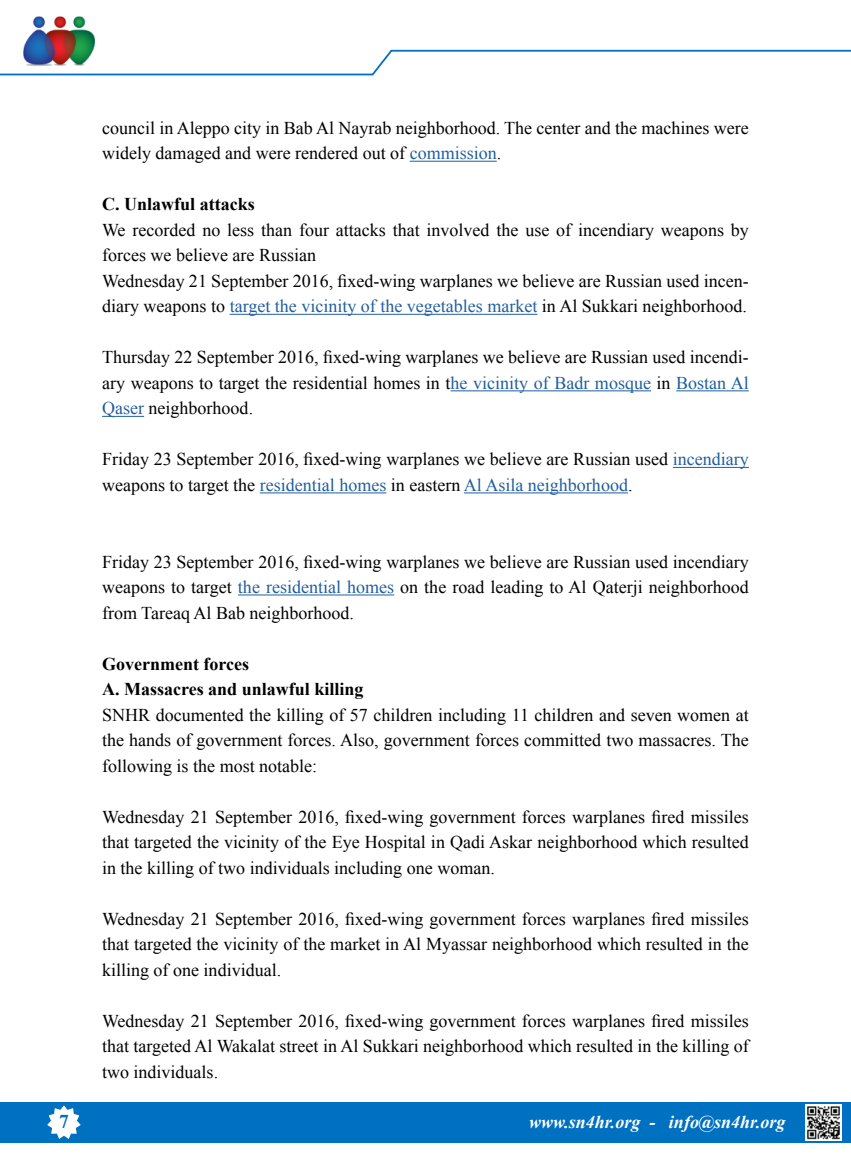
<style>
.page{position:relative;width:851px;height:1170px;background:#fff}
.page>*{position:absolute;margin:0;border:0;box-sizing:border-box;transform-origin:0 0}
.t1{font:700 19.5px "Times New Roman";color:#0070c0}
.t2{font:18px/25.5px "Times New Roman";color:#000;text-align:justify}
.t3{font:700 18px/25.5px "Times New Roman";color:#000}
.t4{font:italic 700 18px "Times New Roman";color:#fff}
.s1{color:#215e9e}
</style>
<div class="page">
<img style="left:23px;top:16px;width:72px;height:33px">
<div style="left:0;top:1101px;width:850px;height:41px;background:#0070c0"></div>
<svg style="left:44px;top:1101px;width:40px;height:38px"></svg>
<svg style="left:0;top:49px;width:850px;height:27px"></svg>
<img style="left:805px;top:1104px;width:36px;height:36px">
<hr style="left:409px;top:161px;width:87px;height:1px;background:#215e9e">
<hr style="left:230px;top:314px;width:307px;height:1px;background:#215e9e">
<hr style="left:450px;top:390px;width:201px;height:1px;background:#215e9e">
<hr style="left:676px;top:390px;width:72px;height:1px;background:#215e9e">
<hr style="left:102px;top:416px;width:42px;height:1px;background:#215e9e">
<hr style="left:672px;top:467px;width:76px;height:1px;background:#215e9e">
<hr style="left:260px;top:492px;width:126px;height:1px;background:#215e9e">
<hr style="left:464px;top:492px;width:164px;height:1px;background:#215e9e">
<hr style="left:238px;top:594px;width:156px;height:1px;background:#215e9e">
<p class="t1" style="left:59px;top:1107px;width:11px">7</p>
<p class="t2" style="left:102px;top:115px;width:648px">council in Aleppo city in Bab Al Nayrab neighborhood. The center and the machines were widely damaged and were rendered out of <span class="s1">commission</span>.</p>
<p class="t3" style="left:102px;top:191px;width:154px">C. Unlawful attacks</p>
<p class="t2" style="left:102px;top:217px;width:648px">We recorded no less than four attacks that involved the use of incendiary weapons by forces we believe are Russian</p>
<p class="t2" style="left:102px;top:293px;width:646px">diary weapons to <span class="s1">target the vicinity of the vegetables market</span> in Al Sukkari neighborhood.</p>
<p class="t2" style="left:102px;top:268px;width:648px">Wednesday 21 September 2016, fixed-wing warplanes we believe are Russian used incen-</p>
<p class="t2" style="left:102px;top:344px;width:648px">Thursday 22 September 2016, fixed-wing warplanes we believe are Russian used incendi-</p>
<p class="t2" style="left:102px;top:395px;width:152px"><span class="s1">Qaser</span> neighborhood.</p>
<p class="t2" style="left:102px;top:446px;width:648px">Friday 23 September 2016, fixed-wing warplanes we believe are Russian used <span class="s1">incendiary </span>weapons to target the <span class="s1">residential homes</span> in eastern <span class="s1">Al Asila neighborhood</span>.</p>
<p class="t2" style="left:102px;top:370px;width:648px">ary weapons to target the residential homes in t<span class="s1">he vicinity of Badr mosque</span> in <span class="s1">Bostan Al</span></p>
<p class="t2" style="left:102px;top:548px;width:648px">Friday 23 September 2016, fixed-wing warplanes we believe are Russian used incendiary weapons to target <span class="s1">the residential homes</span> on the road leading to Al Qaterji neighborhood from Tareaq Al Bab neighborhood.</p>
<p class="t3" style="left:102px;top:650px;width:263px">Government forces<br>A. Massacres and unlawful killing</p>
<p class="t2" style="left:102px;top:701px;width:648px">SNHR documented the killing of 57 children including 11 children and seven women at the hands of government forces. Also, government forces committed two massacres. The following is the most notable:</p>
<p class="t2" style="left:102px;top:803px;width:648px">Wednesday 21 September 2016, fixed-wing government forces warplanes fired missiles that targeted the vicinity of the Eye Hospital in Qadi Askar neighborhood which resulted in the killing of two individuals including one woman.</p>
<p class="t2" style="left:102px;top:905px;width:648px">Wednesday 21 September 2016, fixed-wing government forces warplanes fired missiles that targeted the vicinity of the market in Al Myassar neighborhood which resulted in the killing of one individual.</p>
<p class="t2" style="left:102px;top:1007px;width:648px">Wednesday 21 September 2016, fixed-wing government forces warplanes fired missiles that targeted Al Wakalat street in Al Sukkari neighborhood which resulted in the killing of two individuals.</p>
<p class="t4" style="left:529px;top:1108px;width:113px">www.sn4hr.org</p>
<p class="t4" style="left:649px;top:1108px;width:7px">-</p>
<p class="t4" style="left:669px;top:1108px;width:118px">info@sn4hr.org</p>
</div>
